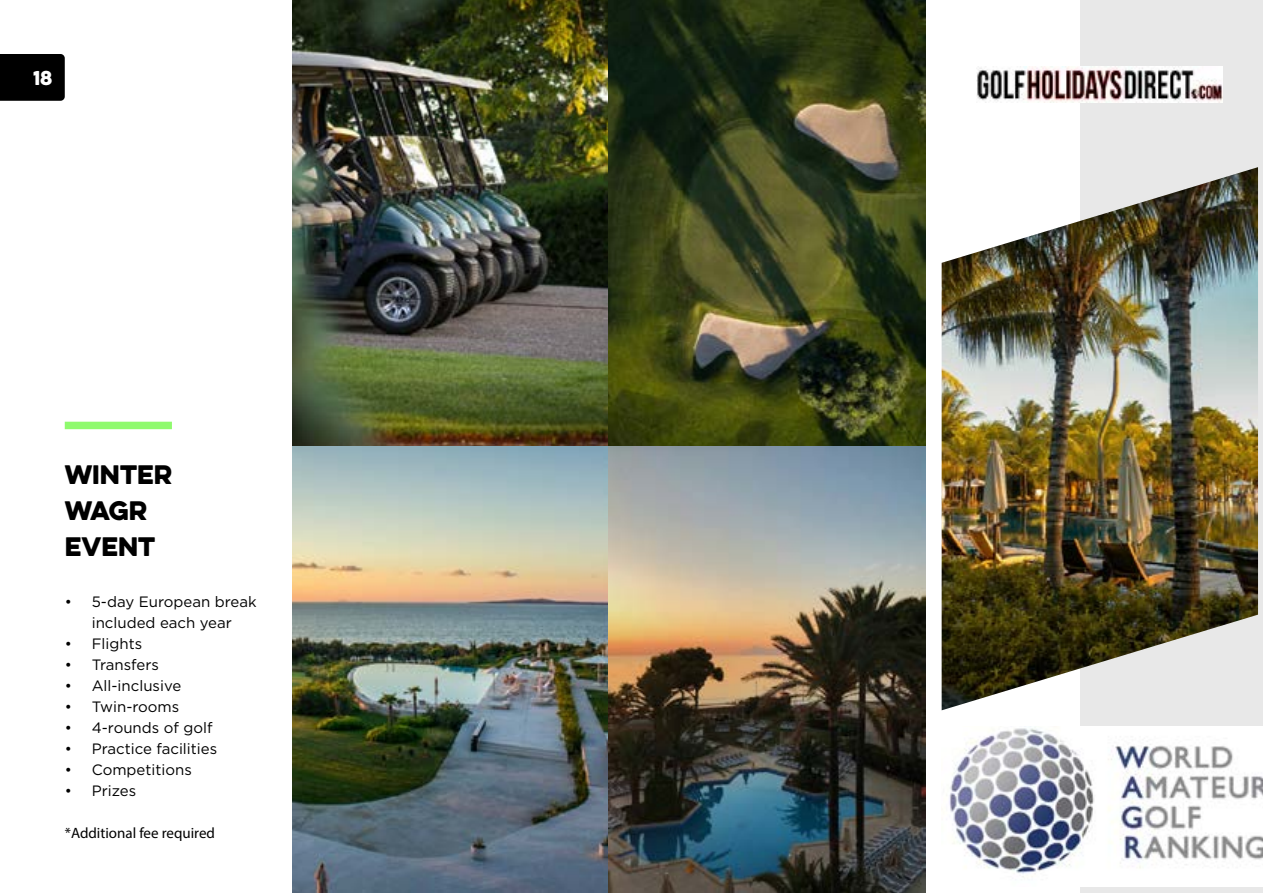
<style>
.page{position:relative;width:1263px;height:893px;background:#fff}
.page>*{position:absolute;margin:0;border:0;box-sizing:border-box;transform-origin:0 0}
.t1{font:24px/36px "Eveleth Clean";color:#000}
.t2{font:18px "Eveleth Clean";color:#fff}
.t3{font:15px/21px "Gotham";color:#000;text-align:center}
.t4{font:15px "Myriad Pro";color:#000}
</style>
<div class="page">
<div style="left:1080px;top:0;width:183px;height:893px;background:#e8e8e8"></div>
<img style="left:292px;top:0;width:633px;height:893px">
<img style="left:942px;top:167px;width:316px;height:543px">
<div style="left:65px;top:422px;width:107px;height:7px;background:#8ffa6e"></div>
<img style="left:977px;top:67px;width:245px;height:36px">
<img style="left:946px;top:726px;width:317px;height:160px">
<div style="left:0;top:54px;width:65px;height:47px;background:#000"></div>
<p class="t2" style="left:33px;top:64px;width:21px">18</p>
<h1 class="t1" style="left:65px;top:455px;width:109px">WINTER<br>WAGR<br>EVENT</h1>
<p class="t3" style="left:65px;top:591px;width:193px">• 5-day European break included each year</p>
<p class="t3" style="left:65px;top:633px;width:79px">• Flights</p>
<p class="t3" style="left:65px;top:654px;width:96px">• Transfers</p>
<p class="t3" style="left:65px;top:675px;width:118px">• All-inclusive</p>
<p class="t3" style="left:65px;top:696px;width:116px">• Twin-rooms</p>
<p class="t3" style="left:65px;top:717px;width:149px">• 4-rounds of golf</p>
<p class="t3" style="left:65px;top:738px;width:154px">• Practice facilities</p>
<p class="t3" style="left:65px;top:759px;width:129px">• Competitions</p>
<p class="t3" style="left:65px;top:780px;width:73px">• Prizes</p>
<p class="t4" style="left:65px;top:823px;width:152px">*Additional fee required</p>
</div>
